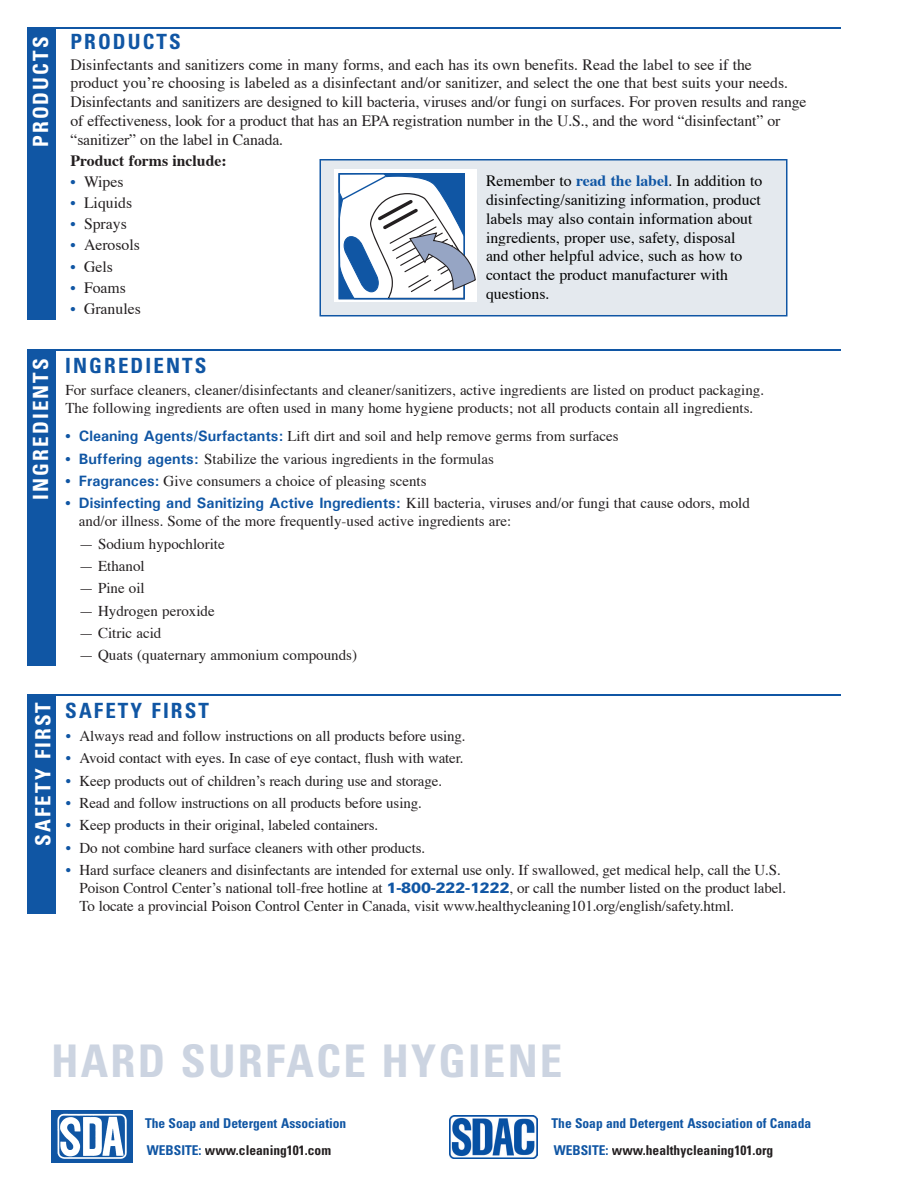
<style>
.page{position:relative;width:918px;height:1188px;background:#fff}
.page>*{position:absolute;margin:0;border:0;box-sizing:border-box;transform-origin:0 0}
.t1{font:700 condensed 45px "Univers";letter-spacing:.05em;color:#ccd4e1}
.t2{font:700 condensed 21px "Univers";letter-spacing:.1em;color:#fff}
.t3{font:700 condensed 21px "Univers";letter-spacing:.1em;color:#1056a4}
.t4{font:15.75px/18.9px "Times";color:#231f20}
.t5{font:15.75px/18.9px "Times";color:#000}
.t6{font:700 15.75px "Times";color:#231f20}
.t7{font:15px/18px "Times";letter-spacing:-.01em;color:#231f20}
.t8{font:700 condensed 13.5px/27.3px "Univers";color:#1056a4}
.t9{font:700 condensed 13.5px "Univers";color:#231f20}
.s1{font-size:15px;color:#1056a4}
.s2{font-weight:700;color:#1056a4}
.s3{color:#1056a4}
.s4{font-family:"Univers";font-weight:700;color:#1056a4}
.s5{font-family:"Univers";font-weight:900;color:#1056a4}
.s6{color:#231f20}
</style>
<div class="page">
<div style="left:320px;top:159px;width:467px;height:157px;background:#e4e9ee"></div>
<div style="left:27px;top:27px;width:28px;height:293px;background:#1056a4"></div>
<hr style="left:54px;top:27px;width:787px;height:1px;background:#1056a4">
<div style="left:27px;top:350px;width:28px;height:316px;background:#1056a4"></div>
<hr style="left:52px;top:350px;width:789px;height:1px;background:#1056a4">
<div style="left:486px;top:175px;width:86px;height:11px;background:#e4e9ee"></div>
<div style="left:669px;top:175px;width:93px;height:11px;background:#e4e9ee"></div>
<div style="left:486px;top:194px;width:275px;height:14px;background:#e4e9ee"></div>
<div style="left:486px;top:213px;width:267px;height:14px;background:#e4e9ee"></div>
<div style="left:486px;top:232px;width:249px;height:14px;background:#e4e9ee"></div>
<div style="left:487px;top:251px;width:255px;height:14px;background:#e4e9ee"></div>
<div style="left:486px;top:270px;width:242px;height:14px;background:#e4e9ee"></div>
<div style="left:486px;top:288px;width:62px;height:15px;background:#e4e9ee"></div>
<svg style="left:334px;top:170px;width:143px;height:132px"></svg>
<svg style="left:339px;top:173px;width:137px;height:126px"></svg>
<div style="left:28px;top:696px;width:28px;height:218px;background:#1056a4"></div>
<hr style="left:28px;top:694px;width:813px;height:2px;background:#1056a4">
<div style="left:52px;top:1110px;width:81px;height:53px;background:#1056a4"></div>
<img style="left:57px;top:1113px;width:70px;height:46px">
<img style="left:450px;top:1116px;width:88px;height:43px">
<h2 class="t2" style="left:28px;top:147px;width:112px;rotate:-90deg">PRODUCTS</h2>
<h2 class="t3" style="left:71px;top:29px;width:112px">PRODUCTS</h2>
<p class="t4" style="left:70px;top:56px;width:738px">Disinfectants and sanitizers come in many forms, and each has its own benefits. Read the label to see if the<br>product youʼre choosing is labeled as a disinfectant and/or sanitizer, and select the one that best suits your needs.<br>Disinfectants and sanitizers are designed to kill bacteria, viruses and/or fungi on surfaces. For proven results and range of effectiveness, look for a product that has an EPA registration number in the U.S., and the word “disinfectant” or “sanitizer” on the label in Canada.</p>
<p class="t6" style="left:70px;top:150px;width:158px">Product forms include:</p>
<p class="t4" style="left:70px;top:173px;width:55px"><span class="s1">•</span> Wipes</p>
<p class="t4" style="left:70px;top:195px;width:63px"><span class="s1">•</span> Liquids</p>
<p class="t4" style="left:70px;top:216px;width:58px"><span class="s1">•</span> Sprays</p>
<p class="t4" style="left:70px;top:237px;width:71px"><span class="s1">•</span> Aerosols</p>
<p class="t4" style="left:70px;top:258px;width:44px"><span class="s1">•</span> Gels</p>
<p class="t4" style="left:70px;top:279px;width:57px"><span class="s1">•</span> Foams</p>
<p class="t4" style="left:70px;top:300px;width:72px"><span class="s1">•</span> Granules</p>
<p class="t5" style="left:486px;top:172px;width:278px">Remember to <span class="s2">read the label</span>. In addition to disinfecting/sanitizing information, product labels may also contain information about ingredients, proper use, safety, disposal<br>and other helpful advice, such as how to contact the product manufacturer with questions.</p>
<h2 class="t2" style="left:28px;top:500px;width:143px;rotate:-90deg">INGREDIENTS</h2>
<h2 class="t3" style="left:65px;top:353px;width:143px">INGREDIENTS</h2>
<p class="t7" style="left:65px;top:381px;width:700px">For surface cleaners, cleaner/disinfectants and cleaner/sanitizers, active ingredients are listed on product packaging.<br>The following ingredients are often used in many home hygiene products; not all products contain all ingredients.</p>
<p class="t7" style="left:65px;top:428px;width:555px"><span class="s3">•</span> <span class="s4">Cleaning Agents/Surfactants:</span> Lift dirt and soil and help remove germs from surfaces</p>
<p class="t7" style="left:65px;top:450px;width:430px"><span class="s3">•</span> <span class="s4">Buffering agents:</span> Stabilize the various ingredients in the formulas</p>
<p class="t7" style="left:65px;top:473px;width:363px"><span class="s3">•</span> <span class="s4">Fragrances:</span> Give consumers a choice of pleasing scents</p>
<p class="t7" style="left:79px;top:495px;width:673px;text-indent:-14px"><span class="s3">•</span> <span class="s4">Disinfecting and Sanitizing Active Ingredients:</span> Kill bacteria, viruses and/or fungi that cause odors, mold and/or illness. Some of the more frequently-used active ingredients are:</p>
<p class="t7" style="left:79px;top:535px;width:147px">— Sodium hypochlorite</p>
<p class="t7" style="left:79px;top:558px;width:67px">— Ethanol</p>
<p class="t7" style="left:79px;top:580px;width:67px">— Pine oil</p>
<p class="t7" style="left:79px;top:602px;width:137px">— Hydrogen peroxide</p>
<p class="t7" style="left:79px;top:625px;width:84px">— Citric acid</p>
<p class="t7" style="left:79px;top:647px;width:280px">— Quats (quaternary ammonium compounds)</p>
<h2 class="t2" style="left:30px;top:846px;width:145px;rotate:-90deg">SAFETY FIRST</h2>
<h2 class="t3" style="left:65px;top:697px;width:145px">SAFETY FIRST</h2>
<p class="t7" style="left:66px;top:728px;width:401px"><span class="s3">•</span> Always read and follow instructions on all products before using.</p>
<p class="t7" style="left:66px;top:750px;width:399px"><span class="s3">•</span> Avoid contact with eyes. In case of eye contact, flush with water.</p>
<p class="t7" style="left:66px;top:772px;width:378px"><span class="s3">•</span> Keep products out of childrenʼs reach during use and storage.</p>
<p class="t7" style="left:66px;top:795px;width:357px"><span class="s3">•</span> Read and follow instructions on all products before using.</p>
<p class="t7" style="left:66px;top:817px;width:314px"><span class="s3">•</span> Keep products in their original, labeled containers.</p>
<p class="t7" style="left:66px;top:839px;width:361px"><span class="s3">•</span> Do not combine hard surface cleaners with other products.</p>
<p class="t7" style="left:79px;top:862px;width:708px;text-indent:-14px"><span class="s3">•</span> Hard surface cleaners and disinfectants are intended for external use only. If swallowed, get medical help, call the U.S.<br>Poison Control Centerʼs national toll-free hotline at <span class="s5">1-800-222-1222</span>, or call the number listed on the product label.<br>To locate a provincial Poison Control Center in Canada, visit www.healthycleaning101.org/english/safety.html.</p>
<h1 class="t1" style="left:51px;top:1034px;width:513px">HARD SURFACE HYGIENE</h1>
<p class="t8" style="left:145px;top:1109px;width:203px">The Soap and Detergent Association</p>
<p class="t8" style="left:552px;top:1109px;width:261px">The Soap and Detergent Association of Canada<br>WEBSITE: <span class="s6">www.healthycleaning101.org</span></p>
<p class="t9" style="left:147px;top:1142px;width:186px"><span class="s3">WEBSITE:</span> www.cleaning101.com</p>
</div>
